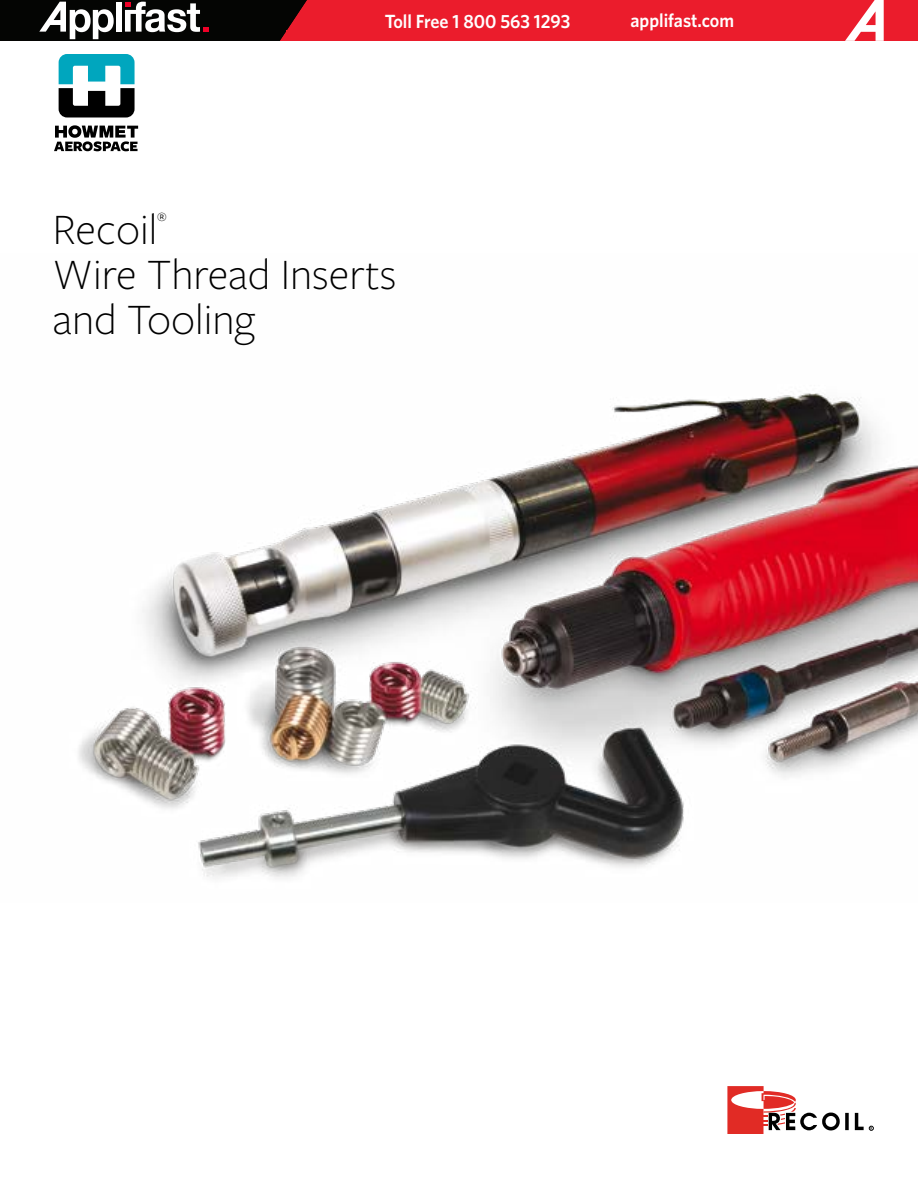
<style>
.page{position:relative;width:918px;height:1188px;background:#fff}
.page>*{position:absolute;margin:0;border:0;box-sizing:border-box;transform-origin:0 0}
.t1{font:300 45px/45px "Freight Sans Pro";color:#000}
.t2{font:600 19.05px "Whitney";color:#fff;scale:.95 1}
.t3{font:13.05px "Freight Sans Pro";color:#000}
</style>
<div class="page">
<svg style="left:727px;top:1086px;width:147px;height:48px"></svg>
<img style="left:78px;top:393px;width:840px;height:485px">
<svg style="left:59px;top:54px;width:76px;height:63px"></svg>
<svg style="left:54px;top:125px;width:84px;height:26px"></svg>
<div style="left:0;top:0;width:918px;height:41px;background:#040503"></div>
<div style="left:116px;top:2px;width:6px;height:30px;background:#fff"></div>
<svg style="left:125px;top:2px;width:83px;height:30px"></svg>
<svg style="left:39px;top:2px;width:75px;height:37px"></svg>
<div style="left:309px;top:0;width:609px;height:41px;background:#eb1c2c"></div>
<img style="left:280px;top:0;width:29px;height:41px">
<svg style="left:293px;top:5px;width:16px;height:25px"></svg>
<div style="left:287px;top:30px;width:28px;height:11px;background:#eb1c2c"></div>
<svg style="left:845px;top:0;width:39px;height:41px"></svg>
<p class="t2" style="left:385px;top:9px;width:197px">Toll Free 1 800 563 1293</p>
<p class="t2" style="left:631px;top:9px;width:111px">applifast.com</p>
<p class="t1" style="left:53px;top:205px;width:106px">Recoil</p>
<p class="t3" style="left:157px;top:208px;width:11px">®</p>
<p class="t1" style="left:53px;top:250px;width:345px">Wire Thread Inserts and Tooling</p>
</div>
